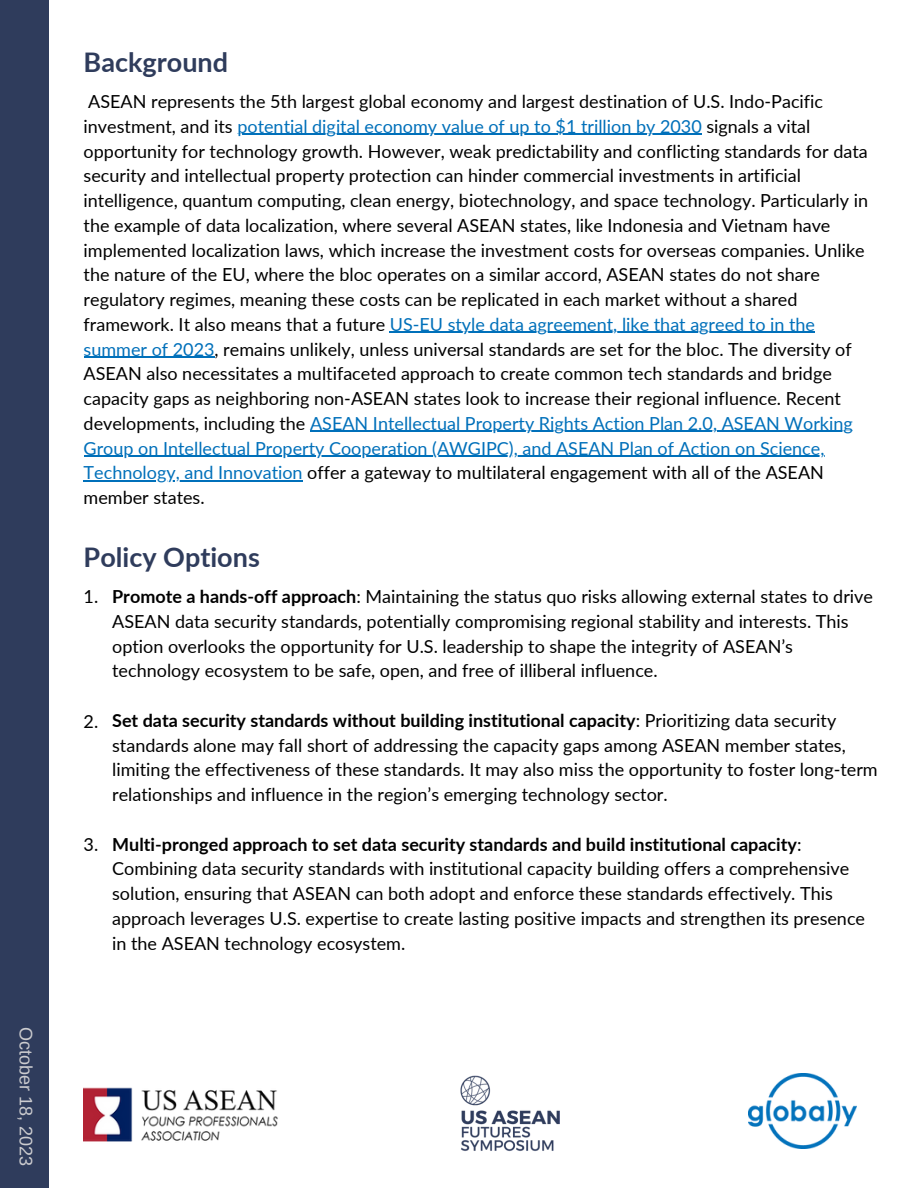
<style>
.page{position:relative;width:918px;height:1188px;background:#fff}
.page>*{position:absolute;margin:0;border:0;box-sizing:border-box;transform-origin:0 0}
.t1{font:700 27px "Lato";color:#2f3c5c}
.t2{font:18px/24.8px "Lato";color:#000}
.t3{font:18px "Arimo";color:#cccccf}
.s1{color:#0070ba}
.s2{font-weight:700}
</style>
<div class="page">
<img style="left:749px;top:1074px;width:108px;height:74px">
<img style="left:84px;top:1087px;width:194px;height:55px">
<img style="left:460px;top:1075px;width:100px;height:77px">
<div style="left:0;top:0;width:48px;height:1188px;background:#2f3c5c"></div>
<hr style="left:237px;top:134px;width:465px;height:1px;background:#0070ba">
<hr style="left:390px;top:332px;width:425px;height:1px;background:#0070ba">
<hr style="left:84px;top:357px;width:131px;height:1px;background:#0070ba">
<hr style="left:310px;top:431px;width:543px;height:1px;background:#0070ba">
<hr style="left:84px;top:456px;width:740px;height:1px;background:#0070ba">
<hr style="left:84px;top:480px;width:219px;height:2px;background:#0070ba">
<p class="t3" style="left:36px;top:1027px;width:140px;rotate:90deg">October 18, 2023</p>
<p class="t1" style="left:84px;top:45px;width:146px">Background</p>
<p class="t2" style="left:84px;top:89px;width:786px">ASEAN represents the 5th largest global economy and largest destination of U.S. Indo-Pacific investment, and its <span class="s1">potential digital economy value of up to $1 trillion by 2030</span> signals a vital opportunity for technology growth. However, weak predictability and conflicting standards for data security and intellectual property protection can hinder commercial investments in artificial intelligence, quantum computing, clean energy, biotechnology, and space technology. Particularly in the example of data localization, where several ASEAN states, like Indonesia and Vietnam have implemented localization laws, which increase the investment costs for overseas companies. Unlike the nature of the EU, where the bloc operates on a similar accord, ASEAN states do not share regulatory regimes, meaning these costs can be replicated in each market without a shared framework. It also means that a future <span class="s1">US-EU style data agreement, like that agreed to in the summer of 2023</span>, remains unlikely, unless universal standards are set for the bloc. The diversity of ASEAN also necessitates a multifaceted approach to create common tech standards and bridge capacity gaps as neighboring non-ASEAN states look to increase their regional influence. Recent developments, including the <span class="s1">ASEAN Intellectual Property Rights Action Plan 2.0, ASEAN Working Group on Intellectual Property Cooperation (AWGIPC), and ASEAN Plan of Action on Science, Technology, and Innovation</span> offer a gateway to multilateral engagement with all of the ASEAN member states.</p>
<p class="t1" style="left:84px;top:540px;width:178px">Policy Options</p>
<p class="t2" style="left:84px;top:584px;width:16px">1.</p>
<p class="t2" style="left:84px;top:708px;width:16px">2.</p>
<p class="t2" style="left:84px;top:832px;width:16px">3.</p>
<p class="t2" style="left:112px;top:584px;width:762px"><span class="s2">Promote a hands-off approach</span>: Maintaining the status quo risks allowing external states to drive ASEAN data security standards, potentially compromising regional stability and interests. This option overlooks the opportunity for U.S. leadership to shape the integrity of ASEAN’s technology ecosystem to be safe, open, and free of illiberal influence.</p>
<p class="t2" style="left:112px;top:707px;width:767px"><span class="s2">Set data security standards without building institutional capacity</span>: Prioritizing data security standards alone may fall short of addressing the capacity gaps among ASEAN member states, limiting the effectiveness of these standards. It may also miss the opportunity to foster long-term relationships and influence in the region’s emerging technology sector.</p>
<p class="t2" style="left:112px;top:831px;width:754px"><span class="s2">Multi-pronged approach to set data security standards and build institutional capacity</span>:<br>Combining data security standards with institutional capacity building offers a comprehensive solution, ensuring that ASEAN can both adopt and enforce these standards effectively. This approach leverages U.S. expertise to create lasting positive impacts and strengthen its presence in the ASEAN technology ecosystem.</p>
</div>
